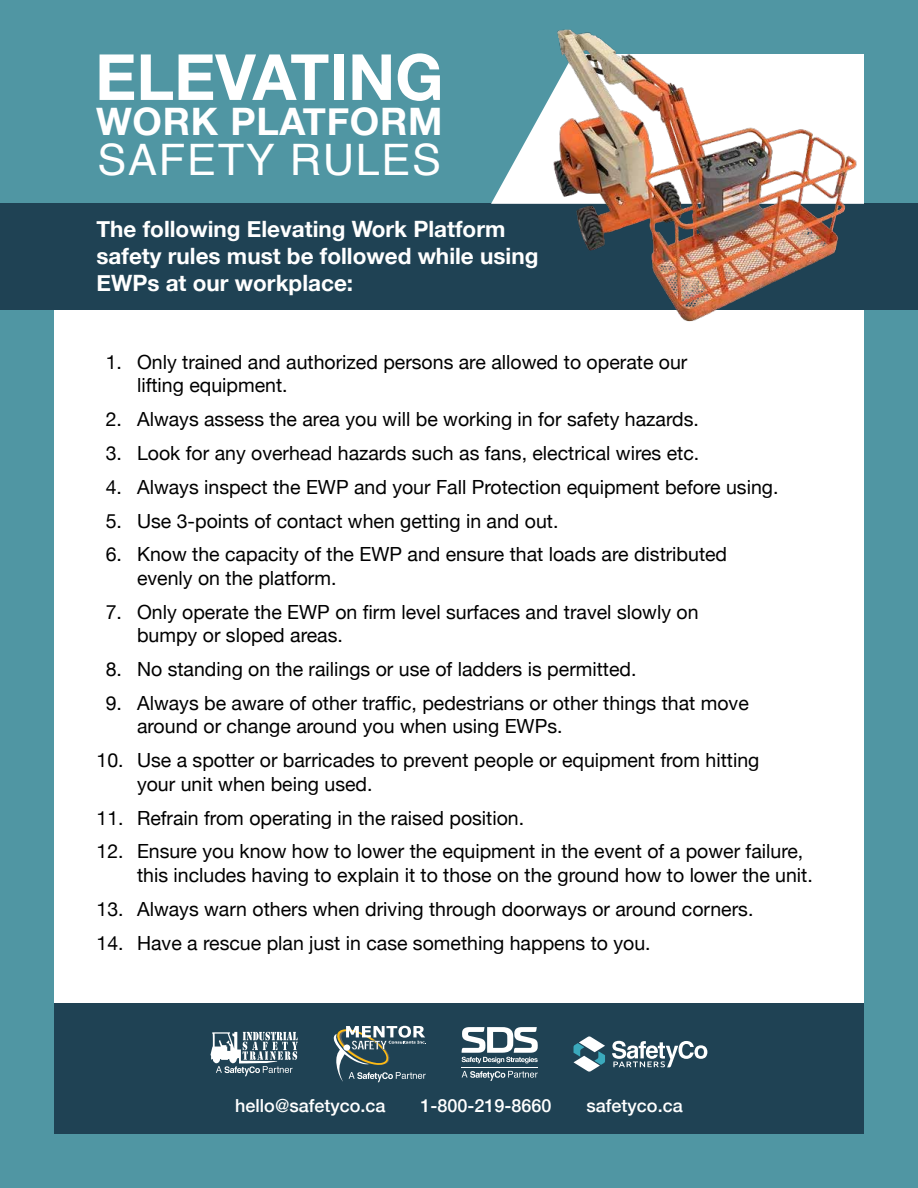
<style>
.page{position:relative;width:918px;height:1188px;background:#5096a3}
.page>*{position:absolute;margin:0;border:0;box-sizing:border-box;transform-origin:0 0}
.t1{font:700 63.75px "Helvetica Neue";color:#fff}
.t2{font:43.35px "Helvetica";letter-spacing:.04em;color:#fff}
.t3{font:700 37.8px "Helvetica Neue";letter-spacing:.02em;color:#fff}
.t4{font:700 22.5px/27px "Helvetica Neue";color:#fff}
.t5{font:19.5px/23.4px "Helvetica Neue";color:#000}
.t6{font:500 18px "Helvetica Neue";color:#fff}
</style>
<div class="page">
<div style="left:54px;top:204px;width:810px;height:930px;background:#fff"></div>
<div style="left:0;top:204px;width:918px;height:106px;background:#1f4254"></div>
<svg style="left:491px;top:122px;width:45px;height:82px"></svg>
<div style="left:54px;top:1003px;width:810px;height:131px;background:#1f4254"></div>
<svg style="left:211px;top:1032px;width:87px;height:44px"></svg>
<svg style="left:334px;top:1026px;width:92px;height:56px"></svg>
<svg style="left:462px;top:1071px;width:76px;height:10px"></svg>
<svg style="left:462px;top:1027px;width:76px;height:36px"></svg>
<hr style="left:462px;top:1067px;width:76px;height:1px;background:#fff">
<svg style="left:574px;top:1036px;width:31px;height:36px"></svg>
<svg style="left:612px;top:1041px;width:95px;height:26px"></svg>
<img style="left:536px;top:29px;width:335px;height:293px">
<h1 class="t1" style="left:95px;top:27px;width:350px">ELEVATING</h1>
<h3 class="t3" style="left:96px;top:92px;width:348px">WORK PLATFORM</h3>
<h2 class="t2" style="left:98px;top:126px;width:345px">SAFETY RULES</h2>
<p class="t4" style="left:97px;top:216px;width:443px">The following Elevating Work Platform safety rules must be followed while using<br>EWPs at our workplace:</p>
<p class="t5" style="left:137px;top:351px;width:552px;text-indent:-31px">1. Only trained and authorized persons are allowed to operate our lifting equipment.</p>
<p class="t5" style="left:106px;top:408px;width:595px">2. Always assess the area you will be working in for safety hazards.</p>
<p class="t5" style="left:106px;top:442px;width:595px">3. Look for any overhead hazards such as fans, electrical wires etc.</p>
<p class="t5" style="left:106px;top:476px;width:674px">4. Always inspect the EWP and your Fall Protection equipment before using.</p>
<p class="t5" style="left:106px;top:510px;width:454px">5. Use 3-points of contact when getting in and out.</p>
<p class="t5" style="left:137px;top:544px;width:592px;text-indent:-31px">6. Know the capacity of the EWP and ensure that loads are distributed evenly on the platform.</p>
<p class="t5" style="left:137px;top:601px;width:563px;text-indent:-31px">7. Only operate the EWP on firm level surfaces and travel slowly on bumpy or sloped areas.</p>
<p class="t5" style="left:106px;top:659px;width:532px">8. No standing on the railings or use of ladders is permitted.</p>
<p class="t5" style="left:137px;top:692px;width:613px;text-indent:-31px">9. Always be aware of other traffic, pedestrians or other things that move around or change around you when using EWPs.</p>
<p class="t5" style="left:137px;top:750px;width:624px;text-indent:-41px">10. Use a spotter or barricades to prevent people or equipment from hitting your unit when being used.</p>
<p class="t5" style="left:97px;top:807px;width:429px">11. Refrain from operating in the raised position.</p>
<p class="t5" style="left:137px;top:841px;width:677px;text-indent:-41px">12. Ensure you know how to lower the equipment in the event of a power failure, this includes having to explain it to those on the ground how to lower the unit.</p>
<p class="t5" style="left:97px;top:898px;width:658px">13. Always warn others when driving through doorways or around corners.</p>
<p class="t5" style="left:97px;top:932px;width:556px">14. Have a rescue plan just in case something happens to you.</p>
<p class="t6" style="left:235px;top:1091px;width:152px">hello@safetyco.ca</p>
<p class="t6" style="left:420px;top:1091px;width:133px">1-800-219-8660</p>
<p class="t6" style="left:587px;top:1091px;width:98px">safetyco.ca</p>
</div>
